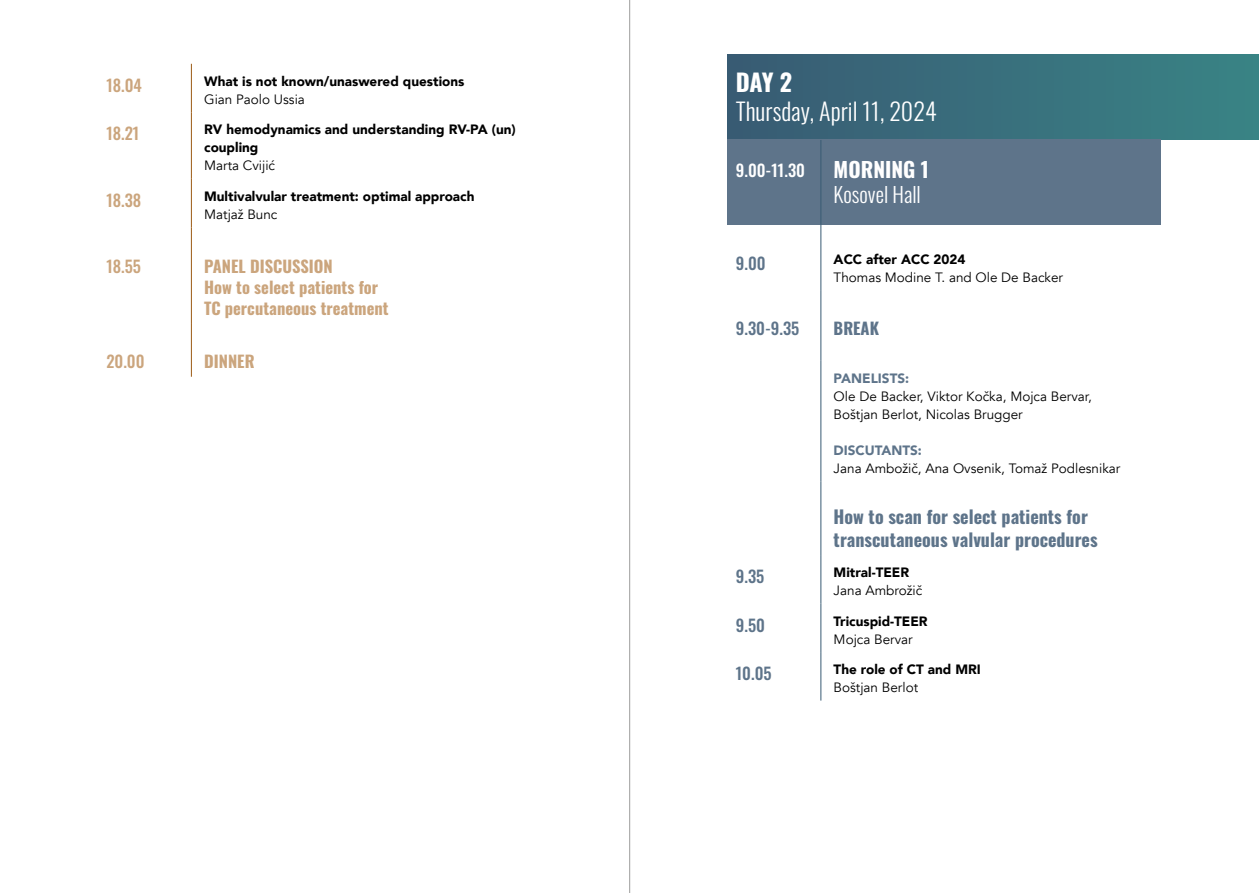
<style>
.page{position:relative;width:1259px;height:893px;background:#fff}
.page>*{position:absolute;margin:0;border:0;box-sizing:border-box;transform-origin:0 0}
.t1{font:300 24px "Oswald";color:#fff}
.t2{font:700 24px "Oswald";color:#fff}
.t3{font:300 21px "Oswald";color:#fff}
.t4{font:700 21px "Oswald";color:#fff}
.t5{font:700 18px/22.5px "Oswald";color:#5e748a}
.t6{font:700 16.5px/21px "Oswald";color:#cba57d}
.t7{font:500 16.5px "Oswald";color:#5e748a}
.t8{font:500 16.5px "Oswald";color:#cba57d}
.t9{font:500 16.5px "Oswald";color:#fff}
.t10{font:700 16.5px "Oswald";color:#5e748a}
.t11{font:13.5px/18px "Avenir";color:#000}
.t12{font:900 13.5px/18px "Avenir";color:#000}
.t13{font:900 13.5px "Avenir";color:#5e748a}
</style>
<div class="page">
<hr style="left:629px;top:0;width:1px;height:893px;background:#9d9d9c">
<hr style="left:191px;top:64px;width:1px;height:48px;background:#9c5a15">
<hr style="left:191px;top:112px;width:1px;height:67px;background:#9c5a15">
<hr style="left:191px;top:179px;width:1px;height:48px;background:#9c5a15">
<hr style="left:191px;top:227px;width:1px;height:96px;background:#9c5a15">
<hr style="left:191px;top:323px;width:1px;height:54px;background:#9c5a15">
<div style="left:727px;top:55px;width:532px;height:85px;background:linear-gradient(to right,#385a73,#398485)"></div>
<div style="left:727px;top:140px;width:434px;height:85px;background:#5e748a"></div>
<hr style="left:820px;top:140px;width:1px;height:85px;background:#385b73">
<hr style="left:820px;top:225px;width:1px;height:65px;background:#385b73">
<hr style="left:820px;top:290px;width:1px;height:71px;background:#385b73">
<hr style="left:820px;top:361px;width:1px;height:120px;background:#385b73">
<hr style="left:820px;top:481px;width:1px;height:74px;background:#385b73">
<hr style="left:820px;top:555px;width:1px;height:49px;background:#385b73">
<hr style="left:820px;top:604px;width:1px;height:48px;background:#385b73">
<hr style="left:820px;top:652px;width:1px;height:49px;background:#385b73">
<p class="t8" style="left:106px;top:77px;width:37px">18.04</p>
<p class="t12" style="left:204px;top:72px;width:262px">What is not known/unaswered questions</p>
<p class="t11" style="left:204px;top:90px;width:102px">Gian Paolo Ussia</p>
<p class="t8" style="left:106px;top:125px;width:35px">18.21</p>
<p class="t12" style="left:204px;top:120px;width:313px">RV hemodynamics and understanding RV-PA (un) coupling</p>
<p class="t11" style="left:204px;top:157px;width:72px">Marta Cvijić</p>
<p class="t8" style="left:106px;top:192px;width:37px">18.38</p>
<p class="t12" style="left:204px;top:187px;width:272px">Multivalvular treatment: optimal approach</p>
<p class="t11" style="left:204px;top:205px;width:75px">Matjaž Bunc</p>
<p class="t8" style="left:106px;top:257px;width:36px">18.55</p>
<p class="t6" style="left:204px;top:256px;width:186px">PANEL DISCUSSION<br>How to select patients for<br>TC percutaneous treatment</p>
<p class="t8" style="left:106px;top:353px;width:40px">20.00</p>
<p class="t6" style="left:204px;top:352px;width:52px">DINNER</p>
<h1 class="t2" style="left:736px;top:70px;width:58px">DAY 2</h1>
<h1 class="t1" style="left:736px;top:90px;width:202px">Thursday, April 11, 2024</h1>
<p class="t9" style="left:736px;top:161px;width:71px">9.00-11.30</p>
<h2 class="t4" style="left:833px;top:158px;width:97px">MORNING 1</h2>
<h2 class="t3" style="left:833px;top:176px;width:89px">Kosovel Hall</h2>
<p class="t7" style="left:736px;top:254px;width:31px">9.00</p>
<p class="t12" style="left:833px;top:249px;width:133px">ACC after ACC 2024</p>
<p class="t11" style="left:833px;top:268px;width:231px">Thomas Modine T. and Ole De Backer</p>
<p class="t7" style="left:736px;top:320px;width:65px">9.30-9.35</p>
<p class="t10" style="left:833px;top:320px;width:47px">BREAK</p>
<p class="t13" style="left:833px;top:366px;width:77px">PANELISTS:</p>
<p class="t11" style="left:833px;top:387px;width:260px">Ole De Backer, Viktor Kočka, Mojca Bervar,<br>Boštjan Berlot, Nicolas Brugger</p>
<p class="t13" style="left:833px;top:438px;width:90px">DISCUTANTS:</p>
<p class="t11" style="left:833px;top:459px;width:288px">Jana Ambožič, Ana Ovsenik, Tomaž Podlesnikar</p>
<h3 class="t5" style="left:833px;top:507px;width:265px">How to scan for select patients for transcutaneous valvular procedures</h3>
<p class="t7" style="left:736px;top:568px;width:30px">9.35</p>
<p class="t12" style="left:833px;top:563px;width:77px">Mitral-TEER</p>
<p class="t11" style="left:833px;top:582px;width:90px">Jana Ambrožič</p>
<p class="t7" style="left:736px;top:616px;width:31px">9.50</p>
<p class="t12" style="left:833px;top:611px;width:96px">Tricuspid-TEER</p>
<p class="t11" style="left:833px;top:630px;width:81px">Mojca Bervar</p>
<p class="t7" style="left:736px;top:665px;width:37px">10.05</p>
<p class="t12" style="left:833px;top:660px;width:149px">The role of CT and MRI</p>
<p class="t11" style="left:833px;top:679px;width:86px">Boštjan Berlot</p>
</div>
